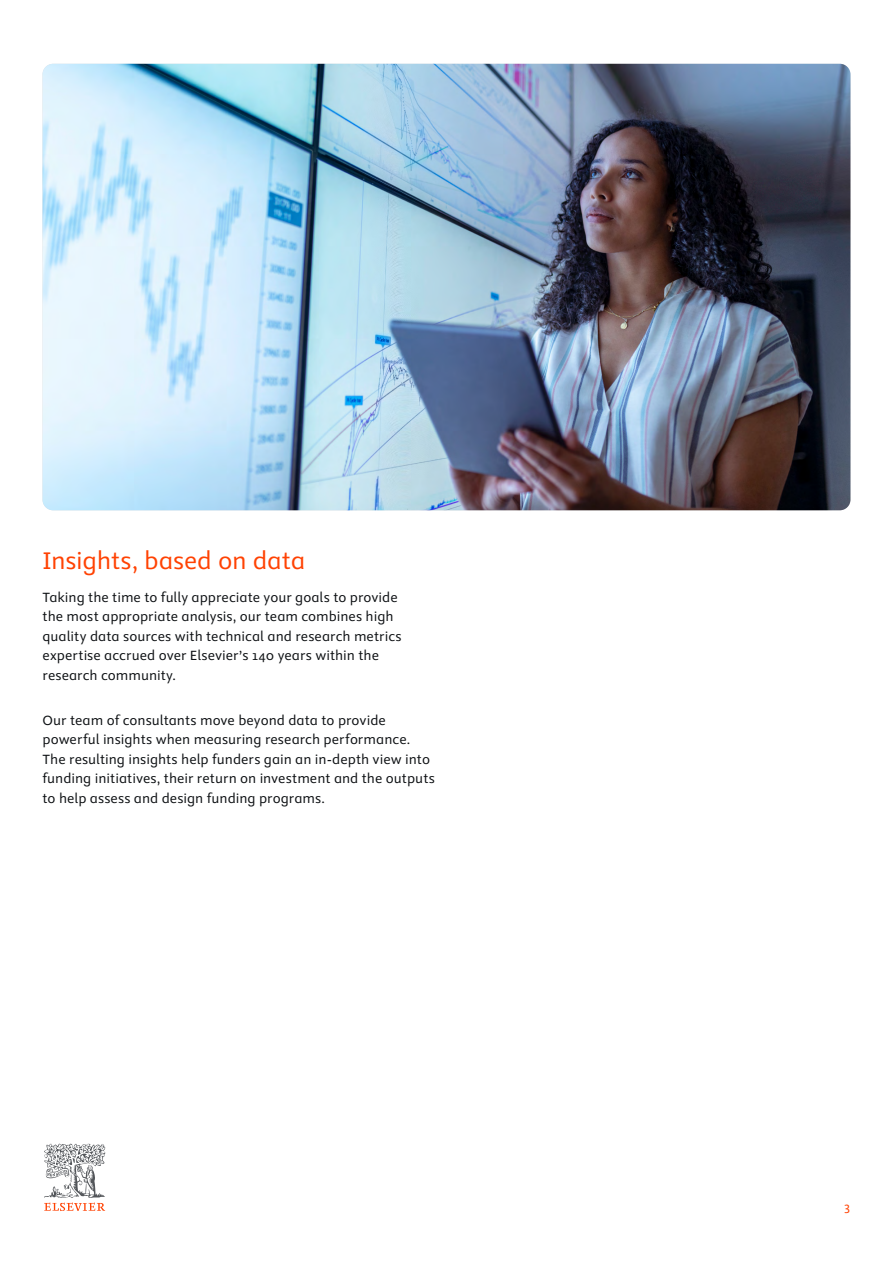
<style>
.page{position:relative;width:893px;height:1263px;background:#fff}
.page>*{position:absolute;margin:0;border:0;box-sizing:border-box;transform-origin:0 0}
.t1{font:27px "Elsevier Sans";letter-spacing:-.01em;color:#ff4203}
.t2{font:15px/19.5px "Elsevier Sans";color:#0c0f12}
.t3{font:13.5px "Elsevier Sans";color:#ff4203}
</style>
<div class="page">
<svg style="left:44px;top:1144px;width:61px;height:67px"></svg>
<img style="left:43px;top:64px;width:807px;height:446px">
<h1 class="t1" style="left:43px;top:546px;width:264px">Insights, based on data</h1>
<p class="t2" style="left:43px;top:588px;width:361px">Taking the time to fully appreciate your goals to provide the most appropriate analysis, our team combines high quality data sources with technical and research metrics expertise accrued over Elsevier’s 140 years within the research community.</p>
<p class="t2" style="left:43px;top:711px;width:394px">Our team of consultants move beyond data to provide powerful insights when measuring research performance.<br>The resulting insights help funders gain an in-depth view into funding initiatives, their return on investment and the outputs to help assess and design funding programs.</p>
<p class="t3" style="left:844px;top:1201px;width:8px">3</p>
</div>
